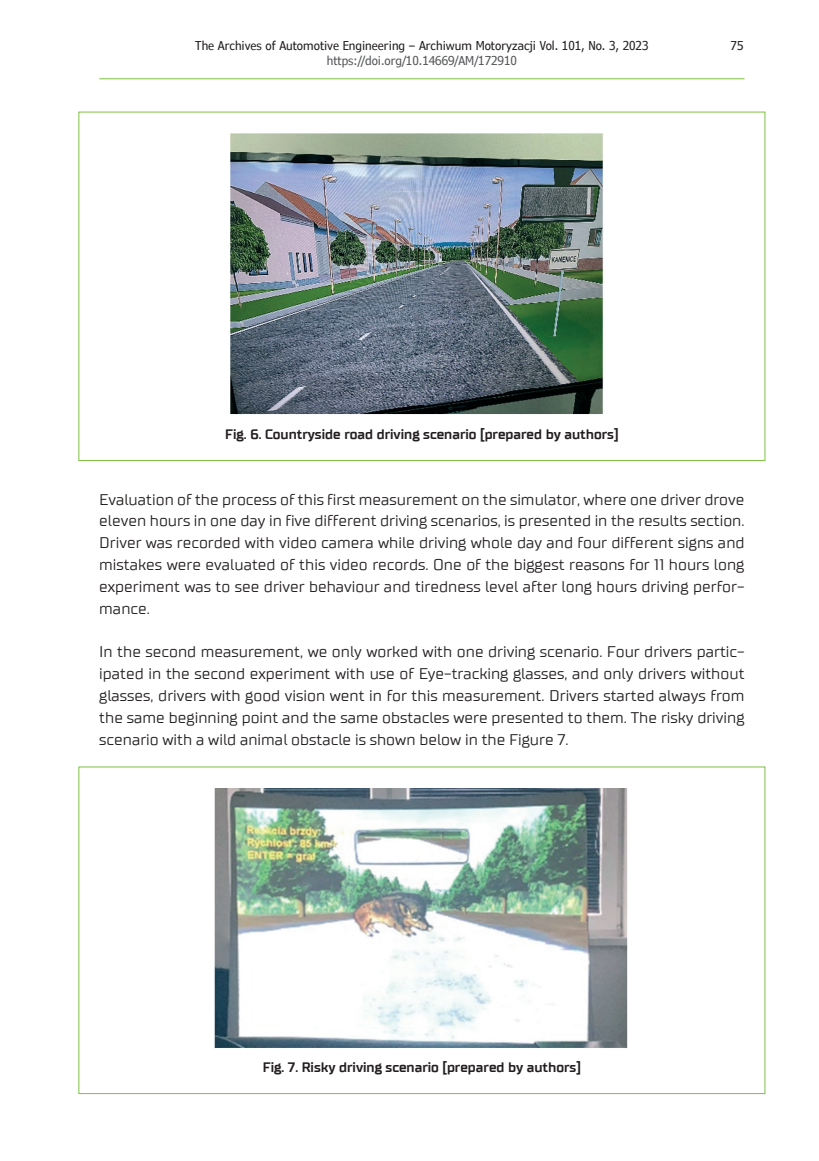
<style>
.page{position:relative;width:819px;height:1161px;background:#fff}
.page>*{position:absolute;margin:0;border:0;box-sizing:border-box;transform-origin:0 0}
.t1{font:15.75px/21.9px "TT Supermolot";color:#231f20;text-align:justify}
.t2{font:700 14px "TT Supermolot";color:#231f20}
.t3{font:condensed 12.25px "Verdana Pro";color:#231f20}
.t4{font:condensed 12.25px "Verdana Pro";color:#57585a}
</style>
<div class="page">
<hr style="left:99px;top:78px;width:645px;height:1px;background:#7fc241">
<img style="left:230px;top:133px;width:373px;height:282px">
<img style="left:214px;top:788px;width:414px;height:261px">
<p class="t3" style="left:195px;top:37px;width:454px">The Archives of Automotive Engineering – Archiwum Motoryzacji Vol. 101, No. 3, 2023</p>
<p class="t3" style="left:730px;top:37px;width:14px">75</p>
<p class="t4" style="left:327px;top:53px;width:191px">https://doi.org/10.14669/AM/172910</p>
<p class="t2" style="left:225px;top:425px;width:395px">Fig. 6. Countryside road driving scenario [prepared by authors]</p>
<p class="t1" style="left:99px;top:488px;width:646px">Evaluation of the process of this first measurement on the simulator, where one driver drove eleven hours in one day in five different driving scenarios, is presented in the results section.<br>Driver was recorded with video camera while driving whole day and four different signs and mistakes were evaluated of this video records. One of the biggest reasons for 11 hours long experiment was to see driver behaviour and tiredness level after long hours driving perfor&shy;mance.</p>
<p class="t1" style="left:99px;top:641px;width:646px">In the second measurement, we only worked with one driving scenario. Four drivers partic&shy;ipated in the second experiment with use of Eye-tracking glasses, and only drivers without glasses, drivers with good vision went in for this measurement. Drivers started always from the same beginning point and the same obstacles were presented to them. The risky driving scenario with a wild animal obstacle is shown below in the Figure 7.</p>
<p class="t2" style="left:263px;top:1058px;width:319px">Fig. 7. Risky driving scenario [prepared by authors]</p>
</div>
